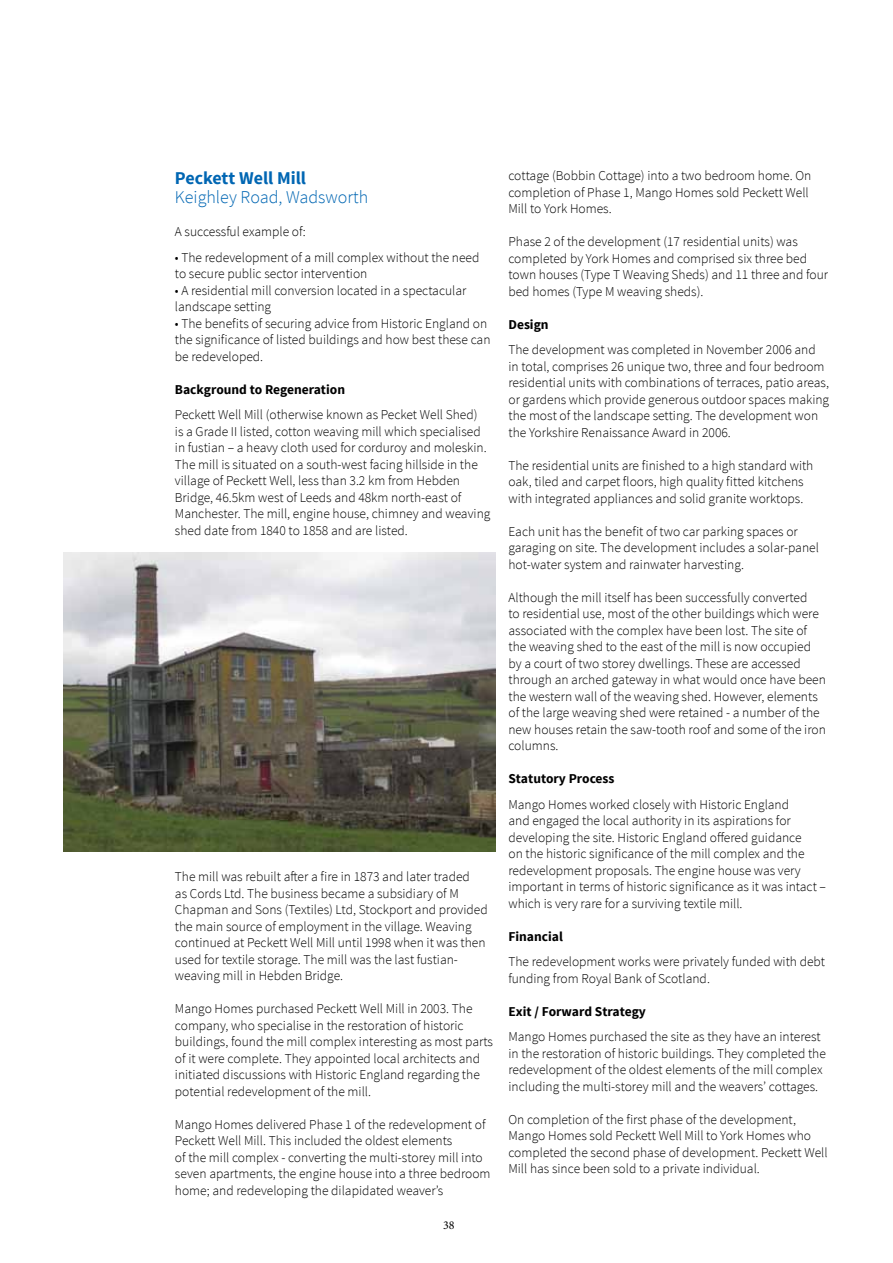
<style>
.page{position:relative;width:893px;height:1263px;background:#fff}
.page>*{position:absolute;margin:0;border:0;box-sizing:border-box;transform-origin:0 0}
.t1{font:300 18px "Source Sans Pro";color:#0066b3}
.t2{font:700 18px "Source Sans Pro";color:#0066b3}
.t3{font:300 13.5px/16.5px "Source Sans Pro";color:#000}
.t4{font:700 13.5px "Source Sans Pro";color:#000}
.t5{font:12px "Minion Pro";color:#000}
</style>
<div class="page">
<img style="left:64px;top:553px;width:432px;height:299px">
<h3 class="t2" style="left:175px;top:166px;width:133px">Peckett Well Mill</h3>
<h4 class="t1" style="left:175px;top:186px;width:195px">Keighley Road, Wadsworth</h4>
<p class="t3" style="left:175px;top:223px;width:132px">A successful example of:</p>
<p class="t3" style="left:175px;top:249px;width:306px">• The redevelopment of a mill complex without the need</p>
<p class="t3" style="left:175px;top:265px;width:194px">to secure public sector intervention</p>
<p class="t3" style="left:175px;top:282px;width:293px">• A residential mill conversion located in a spectacular</p>
<p class="t3" style="left:175px;top:298px;width:98px">landscape setting</p>
<p class="t3" style="left:175px;top:315px;width:317px">• The benefits of securing advice from Historic England on the significance of listed buildings and how best these can</p>
<p class="t3" style="left:175px;top:348px;width:90px">be redeveloped.</p>
<h5 class="t4" style="left:175px;top:380px;width:172px">Background to Regeneration</h5>
<p class="t3" style="left:175px;top:406px;width:307px">Peckett Well Mill (otherwise known as Pecket Well Shed) is a Grade II listed, cotton weaving mill which specialised</p>
<p class="t3" style="left:175px;top:439px;width:313px">in fustian – a heavy cloth used for corduroy and moleskin.<br>The mill is situated on a south-west facing hillside in the</p>
<p class="t3" style="left:175px;top:472px;width:317px">village of Peckett Well, less than 3.2 km from Hebden<br>Bridge, 46.5km west of Leeds and 48km north-east of<br>Manchester. The mill, engine house, chimney and weaving</p>
<p class="t3" style="left:175px;top:522px;width:234px">shed date from 1840 to 1858 and are listed.</p>
<p class="t3" style="left:175px;top:868px;width:296px">The mill was rebuilt after a fire in 1873 and later traded</p>
<p class="t3" style="left:175px;top:885px;width:285px">as Cords Ltd. The business became a subsidiary of M</p>
<p class="t3" style="left:175px;top:901px;width:314px">Chapman and Sons (Textiles) Ltd, Stockport and provided</p>
<p class="t3" style="left:175px;top:918px;width:312px">the main source of employment in the village. Weaving continued at Peckett Well Mill until 1998 when it was then used for textile storage. The mill was the last fustian-</p>
<p class="t3" style="left:175px;top:967px;width:170px">weaving mill in Hebden Bridge.</p>
<p class="t3" style="left:175px;top:1000px;width:320px">Mango Homes purchased Peckett Well Mill in 2003. The company, who specialise in the restoration of historic buildings, found the mill complex interesting as most parts</p>
<p class="t3" style="left:175px;top:1050px;width:307px">of it were complete. They appointed local architects and</p>
<p class="t3" style="left:175px;top:1066px;width:306px">initiated discussions with Historic England regarding the</p>
<p class="t3" style="left:175px;top:1083px;width:198px">potential redevelopment of the mill.</p>
<p class="t3" style="left:175px;top:1116px;width:312px">Mango Homes delivered Phase 1 of the redevelopment of</p>
<p class="t3" style="left:175px;top:1132px;width:309px">Peckett Well Mill. This included the oldest elements<br>of the mill complex - converting the multi-storey mill into</p>
<p class="t3" style="left:175px;top:1165px;width:317px">seven apartments, the engine house into a three bedroom</p>
<p class="t3" style="left:175px;top:1182px;width:270px">home; and redeveloping the dilapidated weaver’s</p>
<p class="t5" style="left:443px;top:1217px;width:13px">38</p>
<p class="t3" style="left:508px;top:168px;width:304px">cottage (Bobbin Cottage) into a two bedroom home. On completion of Phase 1, Mango Homes sold Peckett Well<br>Mill to York Homes.</p>
<p class="t3" style="left:508px;top:234px;width:321px">Phase 2 of the development (17 residential units) was completed by York Homes and comprised six three bed town houses (Type T Weaving Sheds) and 11 three and four bed homes (Type M weaving sheds).</p>
<h5 class="t4" style="left:508px;top:316px;width:42px">Design</h5>
<p class="t3" style="left:508px;top:342px;width:309px">The development was completed in November 2006 and</p>
<p class="t3" style="left:508px;top:358px;width:322px">in total, comprises 26 unique two, three and four bedroom residential units with combinations of terraces, patio areas,</p>
<p class="t3" style="left:508px;top:391px;width:322px">or gardens which provide generous outdoor spaces making the most of the landscape setting. The development won the Yorkshire Renaissance Award in 2006.</p>
<p class="t3" style="left:508px;top:457px;width:306px">The residential units are finished to a high standard with oak, tiled and carpet floors, high quality fitted kitchens</p>
<p class="t3" style="left:508px;top:490px;width:296px">with integrated appliances and solid granite worktops.</p>
<p class="t3" style="left:508px;top:523px;width:291px">Each unit has the benefit of two car parking spaces or</p>
<p class="t3" style="left:508px;top:539px;width:312px">garaging on site. The development includes a solar-panel hot-water system and rainwater harvesting.</p>
<p class="t3" style="left:508px;top:589px;width:300px">Although the mill itself has been successfully converted</p>
<p class="t3" style="left:508px;top:605px;width:312px">to residential use, most of the other buildings which were</p>
<p class="t3" style="left:508px;top:622px;width:319px">associated with the complex have been lost. The site of the weaving shed to the east of the mill is now occupied by a court of two storey dwellings. These are accessed through an arched gateway in what would once have been</p>
<p class="t3" style="left:508px;top:688px;width:311px">the western wall of the weaving shed. However, elements</p>
<p class="t3" style="left:508px;top:704px;width:319px">of the large weaving shed were retained - a number of the new houses retain the saw-tooth roof and some of the iron columns.</p>
<h5 class="t4" style="left:508px;top:770px;width:108px">Statutory Process</h5>
<p class="t3" style="left:508px;top:796px;width:282px">Mango Homes worked closely with Historic England</p>
<p class="t3" style="left:508px;top:812px;width:284px">and engaged the local authority in its aspirations for</p>
<p class="t3" style="left:508px;top:829px;width:298px">developing the site. Historic England offered guidance on the historic significance of the mill complex and the</p>
<p class="t3" style="left:508px;top:862px;width:294px">redevelopment proposals. The engine house was very</p>
<p class="t3" style="left:508px;top:878px;width:319px">important in terms of historic significance as it was intact –</p>
<p class="t3" style="left:508px;top:895px;width:236px">which is very rare for a surviving textile mill.</p>
<h5 class="t4" style="left:508px;top:927px;width:56px">Financial</h5>
<p class="t3" style="left:508px;top:953px;width:318px">The redevelopment works were privately funded with debt funding from Royal Bank of Scotland.</p>
<h5 class="t4" style="left:508px;top:1002px;width:139px">Exit / Forward Strategy</h5>
<p class="t3" style="left:508px;top:1028px;width:314px">Mango Homes purchased the site as they have an interest</p>
<p class="t3" style="left:508px;top:1045px;width:319px">in the restoration of historic buildings. They completed the redevelopment of the oldest elements of the mill complex including the multi-storey mill and the weavers’ cottages.</p>
<p class="t3" style="left:508px;top:1111px;width:304px">On completion of the first phase of the development,<br>Mango Homes sold Peckett Well Mill to York Homes who</p>
<p class="t3" style="left:508px;top:1144px;width:321px">completed the second phase of development. Peckett Well<br>Mill has since been sold to a private individual.</p>
</div>
